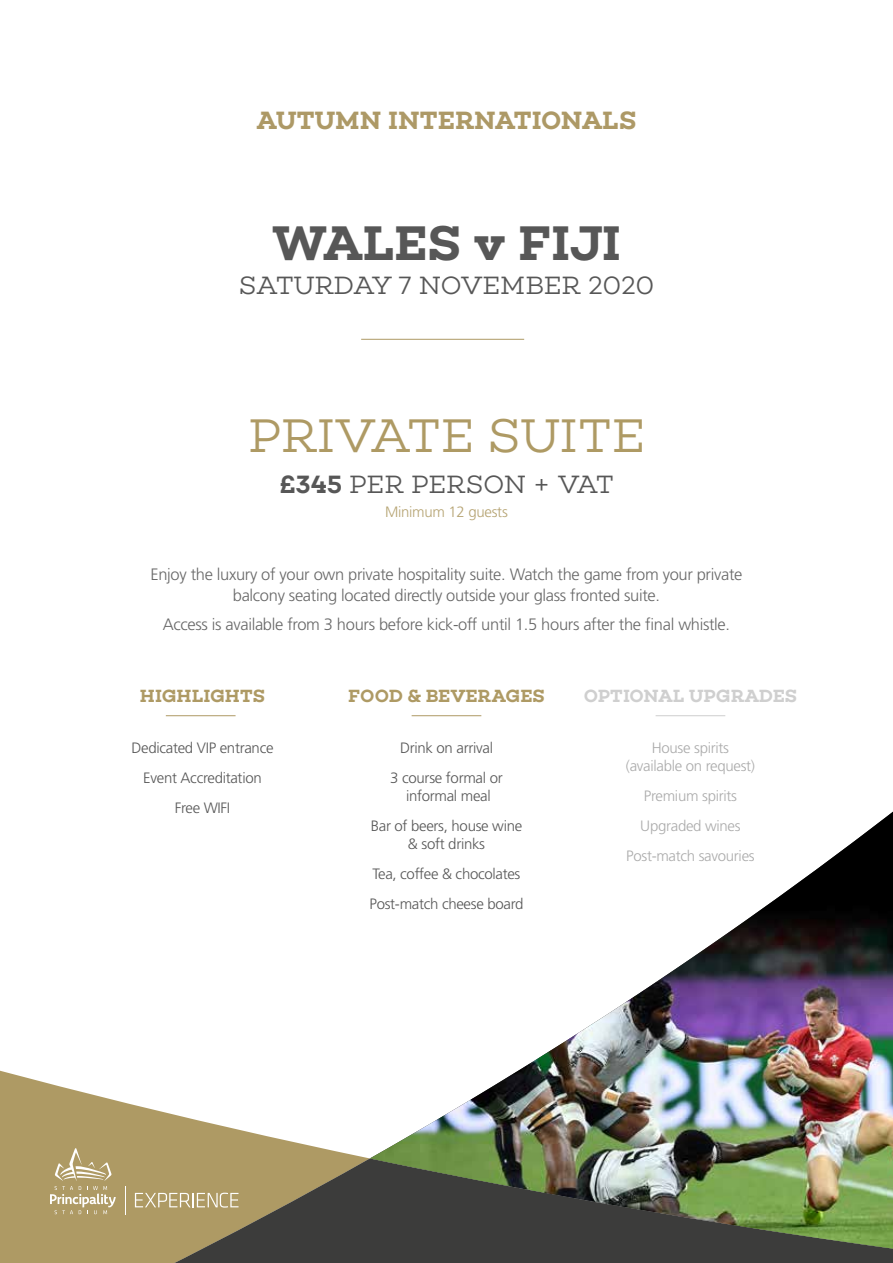
<style>
.page{position:relative;width:893px;height:1263px;background:#fff}
.page>*{position:absolute;margin:0;border:0;box-sizing:border-box;transform-origin:0 0}
.t1{font:600 49.5px "Choplin";letter-spacing:-.01em;color:#575757}
.t2{font:300 48px "Choplin";letter-spacing:-.005em;color:#ae9a64}
.t3{font:300 25.5px "Choplin";letter-spacing:-.01em;color:#575757}
.t4{font:600 25.5px "Choplin";color:#ad9966}
.t5{font:600 18px "Choplin";letter-spacing:.01em;color:#ae9a64}
.t6{font:600 18px "Choplin";letter-spacing:-.01em;color:#cfcfcf}
.t7{font:300 16.5px/21px "Frutiger LT Std";letter-spacing:-.02em;color:#686868;text-align:center}
.t8{font:300 15px/30px "Frutiger LT Std";letter-spacing:-.02em;color:#575757;text-align:center}
.t9{font:300 15px/30px "Frutiger LT Std";letter-spacing:-.02em;color:#ababab;text-align:center}
.t10{font:300 15px "Frutiger LT Std";letter-spacing:-.02em;color:#b6a473}
.s1{font-weight:600}
</style>
<div class="page">
<div style="left:370px;top:1253px;width:523px;height:10px;background:#3c3c3b"></div>
<img style="left:370px;top:811px;width:523px;height:442px">
<svg style="left:0;top:1070px;width:370px;height:193px;fill:#ae9a64"></svg>
<svg style="left:135px;top:1193px;width:104px;height:14px"></svg>
<svg style="left:50px;top:1148px;width:66px;height:66px;background:#bbaa7d"></svg>
<svg style="left:125px;top:1186px;width:1px;height:28px"></svg>
<hr style="left:361px;top:339px;width:163px;height:1px;background:#ae9a64">
<hr style="left:166px;top:715px;width:70px;height:1px;background:#ae9a64">
<hr style="left:412px;top:715px;width:69px;height:1px;background:#ae9a64">
<hr style="left:656px;top:715px;width:69px;height:1px;background:#cfcfcf">
<h3 class="t4" style="left:257px;top:105px;width:381px">AUTUMN INTERNATIONALS</h3>
<h1 class="t1" style="left:272px;top:214px;width:350px">WALES v FIJI</h1>
<h3 class="t3" style="left:239px;top:271px;width:417px">SATURDAY 7 NOVEMBER 2020</h3>
<h2 class="t2" style="left:248px;top:408px;width:398px">PRIVATE SUITE</h2>
<h3 class="t3" style="left:280px;top:470px;width:335px"><span class="s1">£345</span> PER PERSON + VAT</h3>
<p class="t10" style="left:385px;top:504px;width:124px">Minimum 12 guests</p>
<p class="t7" style="left:150px;top:564px;width:593px">Enjoy the luxury of your own private hospitality suite. Watch the game from your private balcony seating located directly outside your glass fronted suite.</p>
<p class="t7" style="left:163px;top:614px;width:569px">Access is available from 3 hours before kick-off until 1.5 hours after the final whistle.</p>
<p class="t5" style="left:140px;top:685px;width:126px">HIGHLIGHTS</p>
<p class="t5" style="left:348px;top:685px;width:198px">FOOD &amp; BEVERAGES</p>
<p class="t6" style="left:584px;top:685px;width:215px">OPTIONAL UPGRADES</p>
<p class="t8" style="left:131px;top:733px;width:144px">Dedicated VIP entrance<br>Event Accreditation<br>Free WIFI</p>
<p class="t8" style="left:390px;top:733px;width:114px">Drink on arrival<br>3 course formal or</p>
<p class="t8" style="left:371px;top:781px;width:153px">informal meal<br>Bar of beers, house wine</p>
<p class="t8" style="left:369px;top:829px;width:155px">&amp; soft drinks<br>Tea, coffee &amp; chocolates<br>Post-match cheese board</p>
<p class="t9" style="left:626px;top:739px;width:131px;line-height:18px">House spirits (available on request)</p>
<p class="t9" style="left:626px;top:781px;width:130px">Premium spirits<br>Upgraded wines<br>Post-match savouries</p>
</div>
